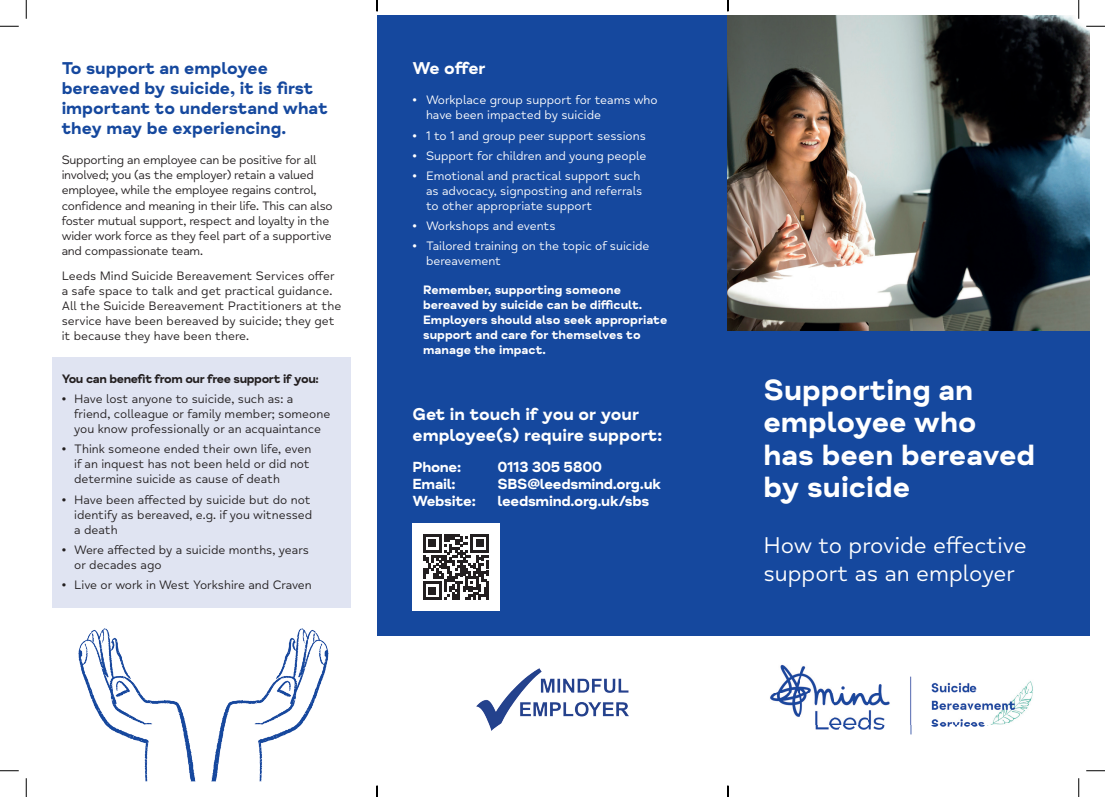
<style>
.page{position:relative;width:1105px;height:797px;background:#fff}
.page>*{position:absolute;margin:0;border:0;box-sizing:border-box;transform-origin:0 0}
.t1{font:30px/32.5px "Mind Meridian Display";color:#fff}
.t2{font:23.25px/28px "Mind Meridian";color:#fff}
.t3{font:700 17.5px/20px "Mind Meridian";color:#15489e}
.t4{font:700 17.5px/21px "Mind Meridian";color:#fff}
.t5{font:700 15px "Mind Meridian";letter-spacing:-.02em;color:#fff}
.t6{font:12.5px/15px "Mind Meridian";color:#231f20}
.t7{font:12.5px/15px "Mind Meridian";color:#fff}
.t8{font:12.5px/15px "Mind Meridian";letter-spacing:-.02em;color:#231f20}
.t9{font:12.5px/15px "Mind Meridian Display";color:#fff}
.t10{font:12.5px "Mind Meridian Display";letter-spacing:-.03em;color:#231f20}
</style>
<div class="page">
<div style="left:377px;top:16px;width:712px;height:620px;background:#15489e"></div>
<div style="left:53px;top:356px;width:298px;height:251px;background:#e0e4f2"></div>
<img style="left:728px;top:16px;width:361px;height:314px">
<img style="left:770px;top:664px;width:263px;height:71px">
<div style="left:412px;top:523px;width:88px;height:87px;background:#fff"></div>
<svg style="left:423px;top:534px;width:66px;height:66px"></svg>
<img style="left:52px;top:604px;width:299px;height:177px">
<img style="left:476px;top:668px;width:153px;height:62px">
<svg style="left:0;top:25px;width:19px;height:2px"></svg>
<svg style="left:1086px;top:25px;width:19px;height:2px"></svg>
<svg style="left:0;top:770px;width:19px;height:1px"></svg>
<svg style="left:1086px;top:770px;width:19px;height:1px"></svg>
<svg style="left:25px;top:0;width:2px;height:19px"></svg>
<svg style="left:25px;top:778px;width:2px;height:19px"></svg>
<svg style="left:1078px;top:0;width:1px;height:19px"></svg>
<svg style="left:1078px;top:778px;width:1px;height:19px"></svg>
<svg style="left:376px;top:0;width:2px;height:11px"></svg>
<svg style="left:376px;top:785px;width:2px;height:12px"></svg>
<svg style="left:727px;top:0;width:2px;height:11px"></svg>
<svg style="left:727px;top:785px;width:2px;height:12px"></svg>
<h3 class="t3" style="left:62px;top:59px;width:268px">To support an employee bereaved by suicide, it is first important to understand what they may be experiencing.</h3>
<p class="t8" style="left:62px;top:153px;width:273px">Supporting an employee can be positive for all involved; you (as the employer) retain a valued employee, while the employee regains control, confidence and meaning in their life. This can also foster mutual support, respect and loyalty in the wider work force as they feel part of a supportive and compassionate team.</p>
<p class="t6" style="left:62px;top:268px;width:281px">Leeds Mind Suicide Bereavement Services offer a safe space to talk and get practical guidance.<br>All the Suicide Bereavement Practitioners at the service have been bereaved by suicide; they get it because they have been there.</p>
<p class="t10" style="left:62px;top:371px;width:259px">You can benefit from our free support if you:</p>
<p class="t6" style="left:74px;top:392px;width:258px;text-indent:-12px">• Have lost anyone to suicide, such as: a friend, colleague or family member; someone you know professionally or an acquaintance</p>
<p class="t6" style="left:74px;top:442px;width:239px;text-indent:-12px">• Think someone ended their own life, even if an inquest has not been held or did not determine suicide as cause of death</p>
<p class="t6" style="left:74px;top:492px;width:240px;text-indent:-12px">• Have been affected by suicide but do not identify as bereaved, e.g. if you witnessed a death</p>
<p class="t6" style="left:74px;top:542px;width:236px;text-indent:-12px">• Were affected by a suicide months, years or decades ago</p>
<p class="t6" style="left:62px;top:577px;width:252px">• Live or work in West Yorkshire and Craven</p>
<h3 class="t4" style="left:412px;top:58px;width:75px">We offer</h3>
<p class="t7" style="left:426px;top:93px;width:233px;text-indent:-13px">• Workplace group support for teams who have been impacted by suicide</p>
<p class="t7" style="left:412px;top:128px;width:235px">• 1 to 1 and group peer support sessions</p>
<p class="t7" style="left:412px;top:148px;width:236px">• Support for children and young people</p>
<p class="t7" style="left:426px;top:168px;width:218px;text-indent:-13px">• Emotional and practical support such as advocacy, signposting and referrals to other appropriate support</p>
<p class="t7" style="left:412px;top:218px;width:145px">• Workshops and events</p>
<p class="t7" style="left:426px;top:238px;width:225px;text-indent:-13px">• Tailored training on the topic of suicide bereavement</p>
<p class="t9" style="left:423px;top:283px;width:246px">Remember, supporting someone bereaved by suicide can be difficult.<br>Employers should also seek appropriate support and care for themselves to manage the impact.</p>
<h3 class="t4" style="left:412px;top:404px;width:251px">Get in touch if you or your employee(s) require support:</h3>
<p class="t5" style="left:412px;top:458px;width:50px">Phone:</p>
<p class="t5" style="left:497px;top:458px;width:106px">0113 305 5800</p>
<p class="t5" style="left:412px;top:475px;width:44px">Email:</p>
<p class="t5" style="left:497px;top:475px;width:165px">SBS@leedsmind.org.uk</p>
<p class="t5" style="left:412px;top:492px;width:65px">Website:</p>
<p class="t5" style="left:497px;top:492px;width:153px">leedsmind.org.uk/sbs</p>
<h1 class="t1" style="left:763px;top:376px;width:273px">Supporting an employee who<br>has been bereaved by suicide</h1>
<h2 class="t2" style="left:763px;top:532px;width:265px">How to provide effective support as an employer</h2>
</div>
